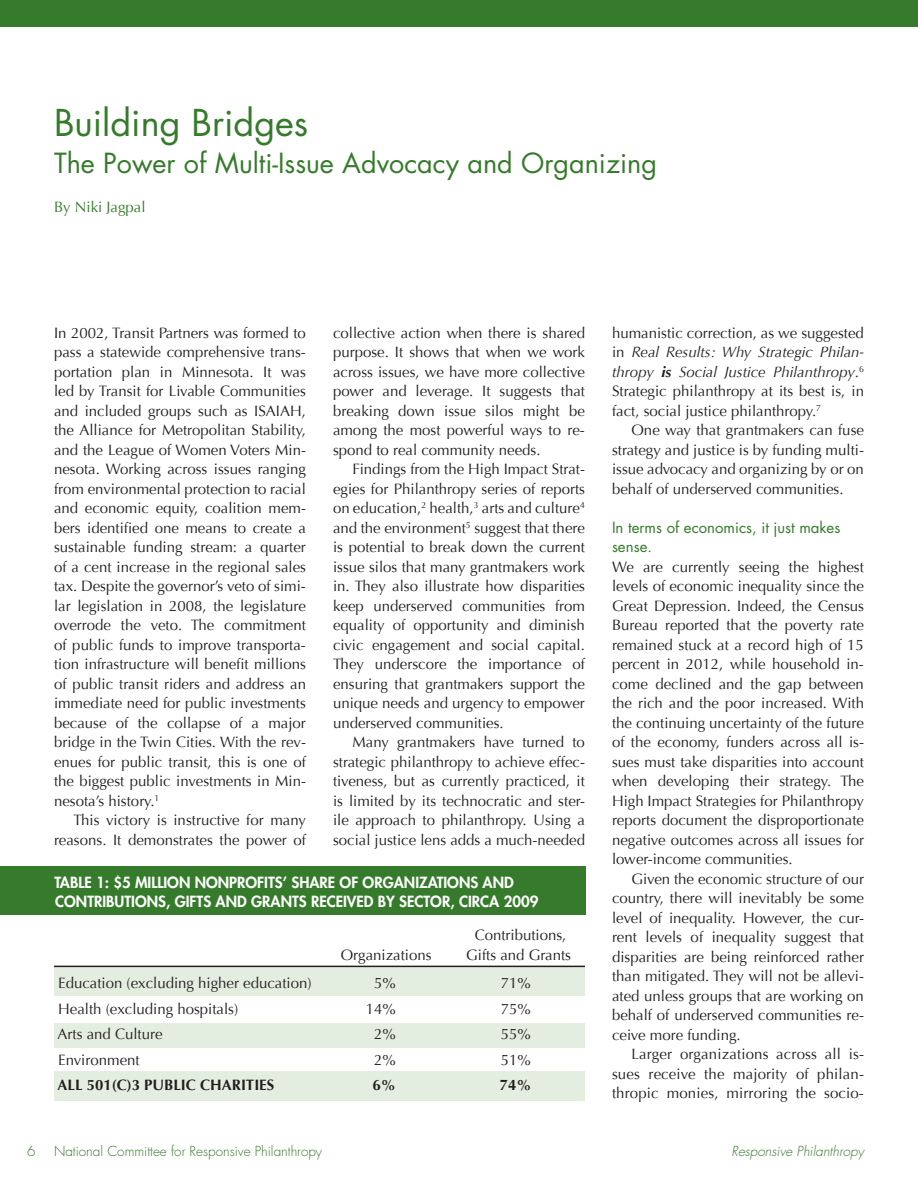
<style>
.page{position:relative;width:918px;height:1188px;background:#fff}
.page>*{position:absolute;margin:0;border:0;box-sizing:border-box;transform-origin:0 0}
.t1{font:36px "Futura";color:#357b2b}
.t2{font:27px "Futura";color:#357b2b}
.t3{font:15px/19.5px "Optima";color:#231f20;text-align:justify}
.t4{font:800 15px/19.5px "Futura";color:#fff}
.t5{font:15px/19.5px "Futura";color:#357b2b}
.t6{font:700 15px "Optima";color:#231f20}
.t7{font:15px "Optima";color:#357b2b}
.t8{font:300 13.5px "Futura";color:#357b2b}
.t9{font:italic 300 13.5px "Futura";color:#357b2b}
.s1{font-style:italic}
.s2{font-weight:700;font-style:italic}
</style>
<div class="page">
<div style="left:0;top:866px;width:585px;height:49px;background:#357b2b"></div>
<div style="left:54px;top:967px;width:531px;height:29px;background:#e3ede0"></div>
<div style="left:54px;top:1023px;width:531px;height:24px;background:#e3ede0"></div>
<div style="left:54px;top:1072px;width:531px;height:29px;background:#e3ede0"></div>
<div style="left:0;top:0;width:918px;height:27px;background:#357b2b"></div>
<hr style="left:54px;top:966px;width:531px;height:1px;background:#231f20">
<h1 class="t1" style="left:54px;top:100px;width:256px">Building Bridges</h1>
<h2 class="t2" style="left:54px;top:146px;width:605px">The Power of Multi-Issue Advocacy and Organizing</h2>
<p class="t7" style="left:54px;top:199px;width:93px">By Niki Jagpal</p>
<p class="t3" style="left:54px;top:323px;width:254px">In 2002, Transit Partners was formed to pass a statewide comprehensive trans&shy;portation plan in Minnesota. It was led by Transit for Livable Communities and included groups such as ISAIAH, the Alliance for Metropolitan Stability, and the League of Women Voters Min&shy;nesota. Working across issues ranging from environmental protection to racial and economic equity, coalition mem&shy;bers identified one means to create a sustainable funding stream: a quarter of a cent increase in the regional sales tax. Despite the governor’s veto of simi&shy;lar legislation in 2008, the legislature overrode the veto. The commitment of public funds to improve transporta&shy;tion infrastructure will benefit millions of public transit riders and address an immediate need for public investments because of the collapse of a major bridge in the Twin Cities. With the rev&shy;enues for public transit, this is one of the biggest public investments in Min&shy;nesota’s history.<sup>1</sup></p>
<p class="t3" style="left:54px;top:811px;width:254px;text-align:right">This victory is instructive for many reasons. It demonstrates the power of</p>
<p class="t3" style="left:333px;top:323px;width:254px">collective action when there is shared purpose. It shows that when we work across issues, we have more collective power and leverage. It suggests that breaking down issue silos might be among the most powerful ways to re&shy;spond to real community needs.</p>
<p class="t3" style="left:333px;top:460px;width:254px;text-indent:20px">Findings from the High Impact Strat&shy;egies for Philanthropy series of reports on education,<sup>2</sup> health,<sup>3</sup> arts and culture<sup>4 </sup>and the environment<sup>5</sup> suggest that there is potential to break down the current issue silos that many grantmakers work in. They also illustrate how disparities keep underserved communities from equality of opportunity and diminish civic engagement and social capital.<br>They underscore the importance of ensuring that grantmakers support the unique needs and urgency to empower underserved communities.</p>
<p class="t3" style="left:333px;top:733px;width:254px;text-indent:20px">Many grantmakers have turned to strategic philanthropy to achieve effec&shy;tiveness, but as currently practiced, it is limited by its technocratic and ster&shy;ile approach to philanthropy. Using a social justice lens adds a much-needed</p>
<p class="t4" style="left:54px;top:872px;width:486px">TABLE 1: $5 MILLION NONPROFITS’ SHARE OF ORGANIZATIONS AND<br>CONTRIBUTIONS, GIFTS AND GRANTS RECEIVED BY SECTOR, CIRCA 2009</p>
<p class="t3" style="left:475px;top:926px;width:93px">Contributions,</p>
<p class="t3" style="left:341px;top:945px;width:92px">Organizations</p>
<p class="t3" style="left:466px;top:945px;width:106px">Gifts and Grants</p>
<p class="t3" style="left:58px;top:974px;width:255px">Education (excluding higher education)</p>
<p class="t3" style="left:374px;top:974px;width:23px">5%</p>
<p class="t3" style="left:501px;top:974px;width:32px">71%</p>
<p class="t3" style="left:58px;top:999px;width:182px">Health (excluding hospitals)</p>
<p class="t3" style="left:366px;top:999px;width:32px">14%</p>
<p class="t3" style="left:501px;top:999px;width:32px">75%</p>
<p class="t3" style="left:58px;top:1025px;width:107px">Arts and Culture</p>
<p class="t3" style="left:374px;top:1025px;width:23px">2%</p>
<p class="t3" style="left:501px;top:1025px;width:32px">55%</p>
<p class="t3" style="left:58px;top:1050px;width:83px">Environment</p>
<p class="t3" style="left:374px;top:1050px;width:23px">2%</p>
<p class="t3" style="left:501px;top:1050px;width:32px">51%</p>
<p class="t6" style="left:58px;top:1076px;width:218px">ALL 501(C)3 PUBLIC CHARITIES</p>
<p class="t6" style="left:373px;top:1076px;width:25px">6%</p>
<p class="t6" style="left:500px;top:1076px;width:33px">74%</p>
<p class="t3" style="left:612px;top:323px;width:254px">humanistic correction, as we suggested in <span class="s1">Real Results: Why Strategic Philan&shy;thropy</span> <span class="s2">is</span> <span class="s1">Social Justice Philanthropy</span>.<sup>6<br></sup>Strategic philanthropy at its best is, in fact, social justice philanthropy.<sup>7</sup></p>
<p class="t3" style="left:612px;top:421px;width:254px;text-indent:20px">One way that grantmakers can fuse strategy and justice is by funding multi&shy;issue advocacy and organizing by or on behalf of underserved communities.</p>
<p class="t5" style="left:612px;top:518px;width:230px">In terms of economics, it just makes sense.</p>
<p class="t3" style="left:612px;top:557px;width:254px">We are currently seeing the highest levels of economic inequality since the Great Depression. Indeed, the Census Bureau reported that the poverty rate remained stuck at a record high of 15 percent in 2012, while household in&shy;come declined and the gap between the rich and the poor increased. With the continuing uncertainty of the future of the economy, funders across all is&shy;sues must take disparities into account when developing their strategy. The High Impact Strategies for Philanthropy reports document the disproportionate negative outcomes across all issues for lower-income communities.</p>
<p class="t3" style="left:612px;top:869px;width:254px;text-indent:20px">Given the economic structure of our country, there will inevitably be some level of inequality. However, the cur&shy;rent levels of inequality suggest that disparities are being reinforced rather than mitigated. They will not be allevi&shy;ated unless groups that are working on behalf of underserved communities re&shy;ceive more funding.</p>
<p class="t3" style="left:612px;top:1045px;width:253px;text-indent:20px">Larger organizations across all is&shy;sues receive the majority of philan&shy;thropic monies, mirroring the socio-</p>
<p class="t8" style="left:27px;top:1143px;width:10px">6</p>
<p class="t8" style="left:54px;top:1143px;width:270px">National Committee for Responsive Philanthropy</p>
<p class="t9" style="left:731px;top:1143px;width:134px">Responsive Philanthropy</p>
</div>
